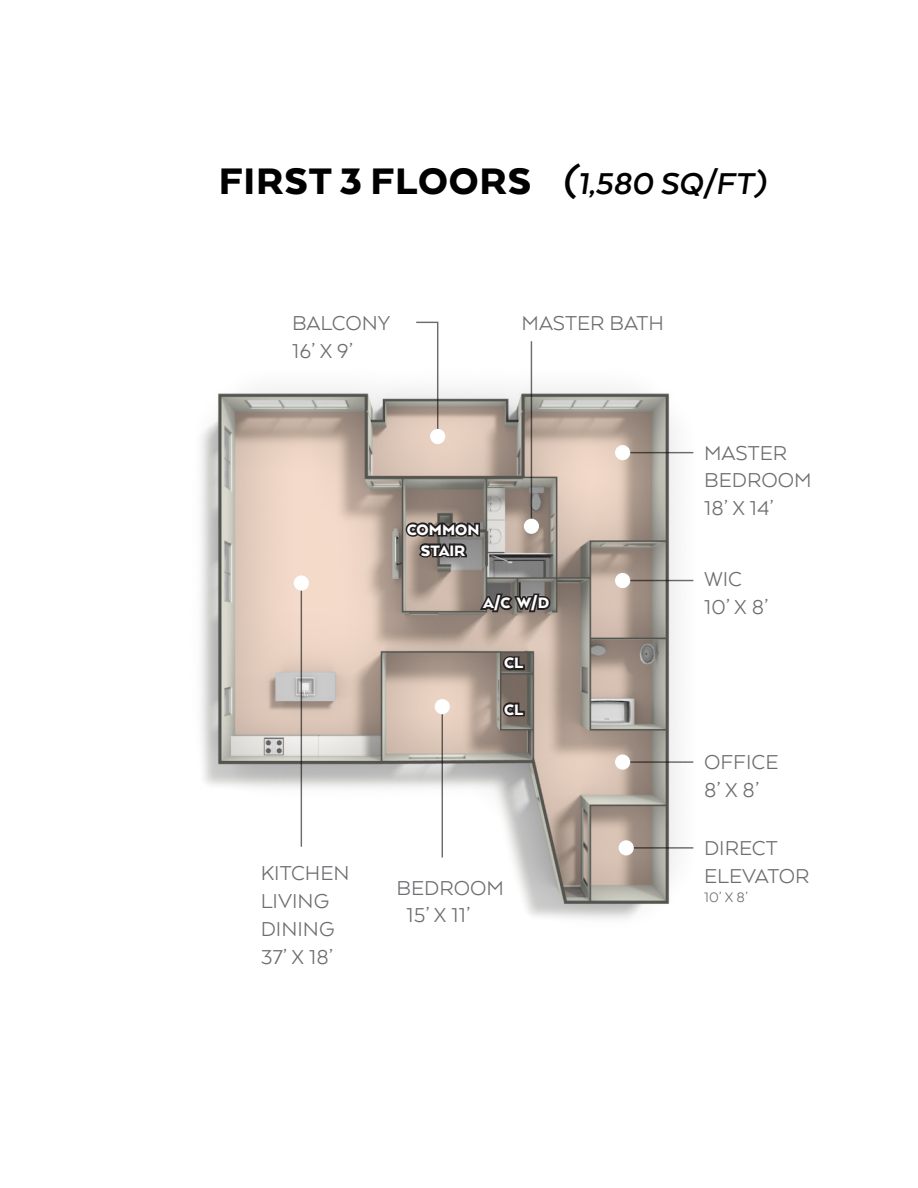
<style>
.page{position:relative;width:918px;height:1188px;background:#fff}
.page>*{position:absolute;margin:0;border:0;box-sizing:border-box;transform-origin:0 0}
.t1{font:900 42.6px "Arquitecta";letter-spacing:.02em;color:#000}
.t2{font:23.1px/27.8px "Arquitecta";color:#6c6d70}
.t3{font:900 17.4px/20.9px "Arquitecta";color:#fff;text-align:center}
.t4{font:15.75px "Arquitecta";color:#6c6d70}
.s1{font-weight:700;font-style:italic}
.s2{font-weight:700;font-style:italic;font-size:34.65px}
</style>
<div class="page">
<img style="left:201px;top:321px;width:493px;height:598px">
<svg style="left:258px;top:860px;width:93px;height:59px"></svg>
<svg style="left:289px;top:321px;width:107px;height:41px"></svg>
<svg style="left:395px;top:875px;width:110px;height:23px"></svg>
<svg style="left:404px;top:904px;width:70px;height:15px"></svg>
<svg style="left:520px;top:321px;width:145px;height:14px"></svg>
<div style="left:615px;top:573px;width:15px;height:15px;background:#fff;border-radius:50%"></div>
<div style="left:430px;top:429px;width:15px;height:15px;background:#fff;border-radius:50%"></div>
<div style="left:615px;top:755px;width:15px;height:15px;background:#fff;border-radius:50%"></div>
<div style="left:619px;top:840px;width:15px;height:15px;background:#fff;border-radius:50%"></div>
<div style="left:524px;top:519px;width:15px;height:15px;background:#fff;border-radius:50%"></div>
<div style="left:615px;top:445px;width:15px;height:15px;background:#fff;border-radius:50%"></div>
<div style="left:294px;top:575px;width:15px;height:16px;background:#fff;border-radius:50%"></div>
<div style="left:435px;top:699px;width:15px;height:15px;background:#fff;border-radius:50%"></div>
<svg style="left:501px;top:654px;width:26px;height:24px"></svg>
<svg style="left:501px;top:701px;width:26px;height:23px"></svg>
<svg style="left:404px;top:521px;width:78px;height:39px;background:#5e5855"></svg>
<svg style="left:478px;top:591px;width:74px;height:26px;background:#5c5552"></svg>
<h1 class="t1" style="left:219px;top:154px;width:549px">FIRST 3 FLOORS <span class="s1">(</span><span class="s2">1,580 SQ/FT)</span></h1>
<p class="t2" style="left:292px;top:309px;width:100px">BALCONY<br>16’ X 9’</p>
<p class="t2" style="left:522px;top:309px;width:144px">MASTER BATH</p>
<p class="t3" style="left:407px;top:519px;width:74px">COMMON<br>STAIR</p>
<p class="t3" style="left:483px;top:592px;width:68px">A/C W/D</p>
<p class="t3" style="left:504px;top:652px;width:21px">CL</p>
<p class="t3" style="left:504px;top:699px;width:21px">CL</p>
<p class="t2" style="left:261px;top:859px;width:90px">KITCHEN<br>LIVING<br>DINING<br>37’ X 18’</p>
<p class="t2" style="left:406px;top:873px;width:99px;text-indent:-10px">BEDROOM<br>15’ X 11’</p>
<p class="t2" style="left:704px;top:438px;width:109px">MASTER<br>BEDROOM<br>18’ X 14’</p>
<p class="t2" style="left:704px;top:564px;width:66px">WIC<br>10’ X 8’</p>
<p class="t2" style="left:704px;top:747px;width:76px">OFFICE<br>8’ X 8’</p>
<p class="t2" style="left:704px;top:833px;width:107px">DIRECT<br>ELEVATOR</p>
<p class="t4" style="left:704px;top:887px;width:45px">10’ X 8’</p>
</div>
